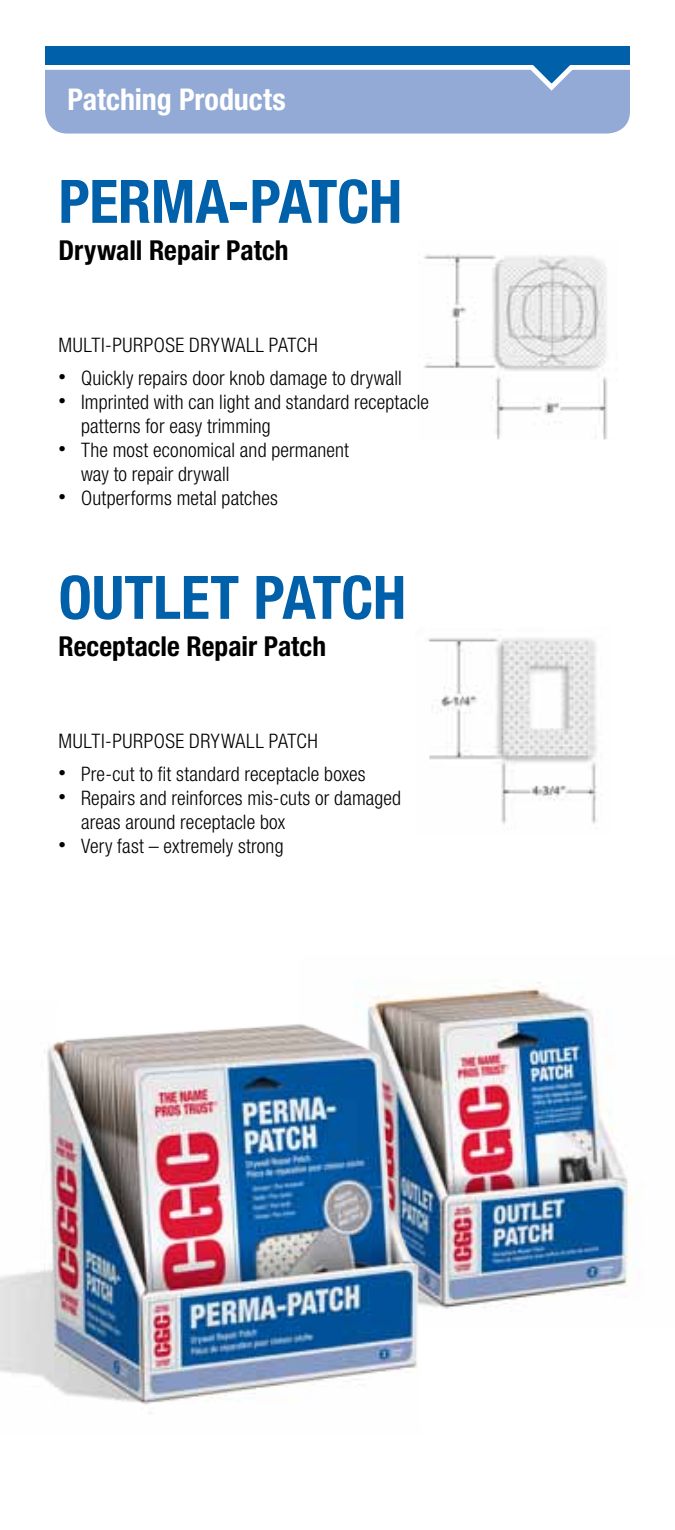
<style>
.page{position:relative;width:675px;height:1530px;background:#fff}
.page>*{position:absolute;margin:0;border:0;box-sizing:border-box;transform-origin:0 0}
.t1{font:700 condensed 60px "Helvetica Neue LT Std";color:#0060a9}
.t2{font:700 condensed 30px "Helvetica Neue LT Std";color:#fff}
.t3{font:700 condensed 27.5px "Helvetica Neue LT Std";color:#000}
.t4{font:300 condensed 20px/24px "Helvetica Neue LT Std";letter-spacing:.01em;color:#000}
.t5{font:300 condensed 20px "Helvetica Neue LT Std";letter-spacing:.03em;color:#000}
.s1{font-size:15px}
</style>
<div class="page">
<img style="left:423px;top:254px;width:184px;height:186px">
<img style="left:374px;top:982px;width:259px;height:316px">
<img style="left:0;top:999px;width:523px;height:406px">
<svg style="left:45px;top:65px;width:585px;height:69px;background:#99b0d8"></svg>
<div style="left:45px;top:46px;width:585px;height:19px;background:#0060a9"></div>
<img style="left:428px;top:638px;width:169px;height:186px">
<h2 class="t2" style="left:68px;top:81px;width:220px">Patching Products</h2>
<h1 class="t1" style="left:58px;top:165px;width:339px">PERMA-PATCH</h1>
<h3 class="t3" style="left:58px;top:234px;width:232px">Drywall Repair Patch</h3>
<p class="t5" style="left:58px;top:333px;width:261px">MULTI-PURPOSE DRYWALL PATCH</p>
<p class="t4" style="left:58px;top:366px;width:345px"><span class="s1">•</span> Quickly repairs door knob damage to drywall</p>
<p class="t4" style="left:81px;top:390px;width:350px;text-indent:-23px"><span class="s1">•</span> Imprinted with can light and standard receptacle patterns for easy trimming</p>
<p class="t4" style="left:81px;top:438px;width:270px;text-indent:-23px"><span class="s1">•</span> The most economical and permanent way to repair drywall</p>
<p class="t4" style="left:58px;top:486px;width:221px"><span class="s1">•</span> Outperforms metal patches</p>
<h1 class="t1" style="left:58px;top:561px;width:343px">OUTLET PATCH</h1>
<h3 class="t3" style="left:58px;top:630px;width:269px">Receptacle Repair Patch</h3>
<p class="t5" style="left:58px;top:729px;width:261px">MULTI-PURPOSE DRYWALL PATCH</p>
<p class="t4" style="left:58px;top:762px;width:309px"><span class="s1">•</span> Pre-cut to fit standard receptacle boxes</p>
<p class="t4" style="left:81px;top:786px;width:322px;text-indent:-23px"><span class="s1">•</span> Repairs and reinforces mis-cuts or damaged areas around receptacle box</p>
<p class="t4" style="left:58px;top:834px;width:227px"><span class="s1">•</span> Very fast – extremely strong</p>
</div>
